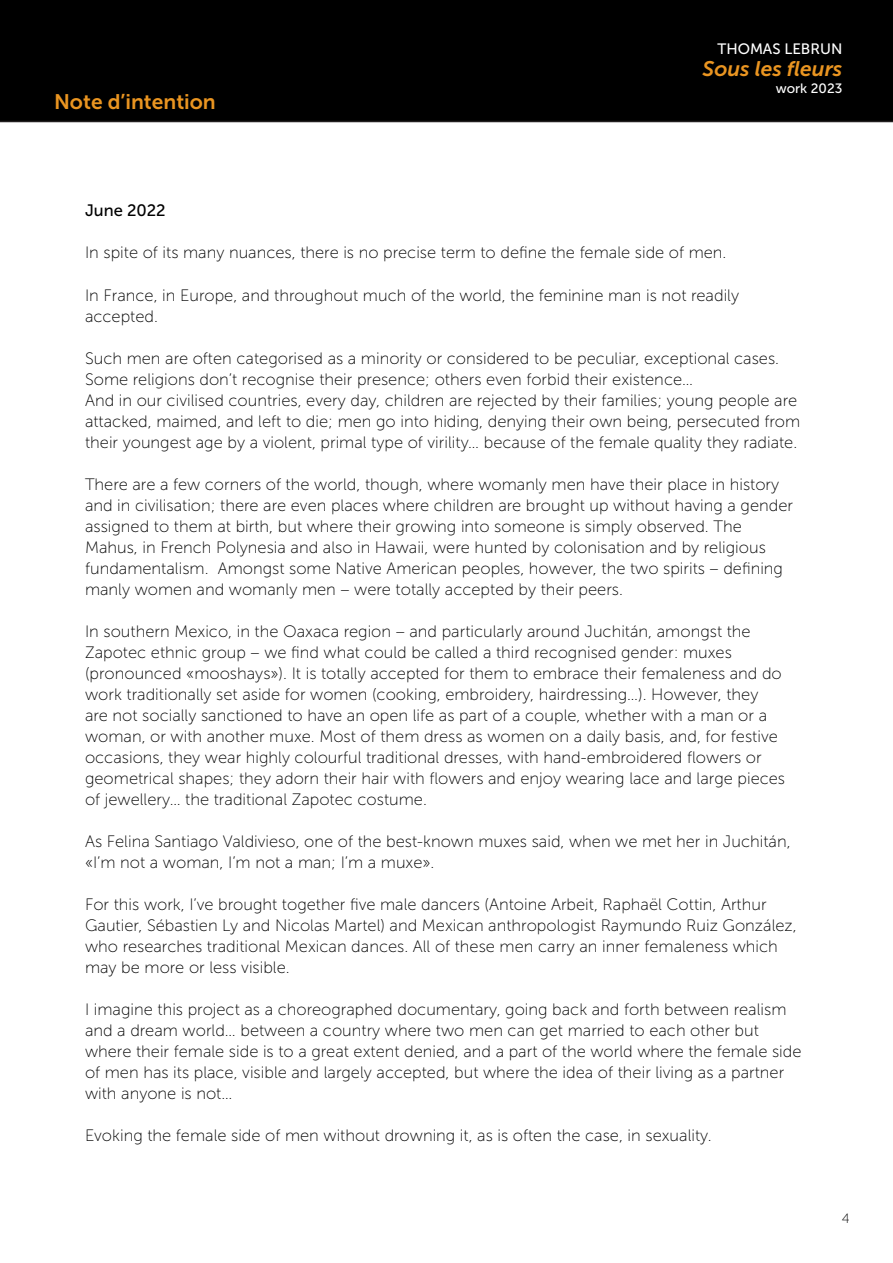
<style>
.page{position:relative;width:893px;height:1263px;background:#fff}
.page>*{position:absolute;margin:0;border:0;box-sizing:border-box;transform-origin:0 0}
.t1{font:21px "Museo Sans 700";color:#ea9521}
.t2{font:italic 21px "Museo Sans 700";color:#ea9521}
.t3{font:16.5px/21px "Museo Sans 100";color:#000}
.t4{font:16.5px "Museo Sans 500";color:#000}
.t5{font:15px "Museo Sans 500";color:#fff}
.t6{font:13.5px "Museo Sans 500";color:#fff}
.t7{font:13.5px "Museo Sans 100";color:#000}
</style>
<div class="page">
<div style="left:0;top:0;width:893px;height:122px;background:#000"></div>
<p class="t1" style="left:54px;top:90px;width:163px">Note d’intention</p>
<p class="t5" style="left:717px;top:40px;width:126px">THOMAS LEBRUN</p>
<p class="t2" style="left:703px;top:57px;width:141px">Sous les fleurs</p>
<p class="t6" style="left:776px;top:81px;width:68px">work 2023</p>
<p class="t4" style="left:85px;top:202px;width:82px">June 2022</p>
<p class="t3" style="left:85px;top:242px;width:643px">In spite of its many nuances, there is no precise term to define the female side of men.</p>
<p class="t3" style="left:85px;top:284px;width:656px">In France, in Europe, and throughout much of the world, the feminine man is not readily accepted.</p>
<p class="t3" style="left:85px;top:348px;width:717px">Such men are often categorised as a minority or considered to be peculiar, exceptional cases.<br>Some religions don’t recognise their presence; others even forbid their existence…<br>And in our civilised countries, every day, children are rejected by their families; young people are attacked, maimed, and left to die; men go into hiding, denying their own being, persecuted from their youngest age by a violent, primal type of virility… because of the female quality they radiate.</p>
<p class="t3" style="left:85px;top:474px;width:710px">There are a few corners of the world, though, where womanly men have their place in history and in civilisation; there are even places where children are brought up without having a gender assigned to them at birth, but where their growing into someone is simply observed. The Mahus, in French Polynesia and also in Hawaii, were hunted by colonisation and by religious fundamentalism. Amongst some Native American peoples, however, the two spirits – defining manly women and womanly men – were totally accepted by their peers.</p>
<p class="t3" style="left:85px;top:621px;width:702px">In southern Mexico, in the Oaxaca region – and particularly around Juchitán, amongst the Zapotec ethnic group – we find what could be called a third recognised gender: muxes (pronounced «mooshays»). It is totally accepted for them to embrace their femaleness and do work traditionally set aside for women (cooking, embroidery, hairdressing…). However, they are not socially sanctioned to have an open life as part of a couple, whether with a man or a woman, or with another muxe. Most of them dress as women on a daily basis, and, for festive occasions, they wear highly colourful traditional dresses, with hand-embroidered flowers or geometrical shapes; they adorn their hair with flowers and enjoy wearing lace and large pieces of jewellery… the traditional Zapotec costume.</p>
<p class="t3" style="left:85px;top:831px;width:707px">As Felina Santiago Valdivieso, one of the best-known muxes said, when we met her in Juchitán, «I’m not a woman, I’m not a man; I’m a muxe».</p>
<p class="t3" style="left:85px;top:894px;width:713px">For this work, I’ve brought together five male dancers (Antoine Arbeit, Raphaël Cottin, Arthur Gautier, Sébastien Ly and Nicolas Martel) and Mexican anthropologist Raymundo Ruiz González, who researches traditional Mexican dances. All of these men carry an inner femaleness which may be more or less visible.</p>
<p class="t3" style="left:85px;top:999px;width:718px">I imagine this project as a choreographed documentary, going back and forth between realism and a dream world… between a country where two men can get married to each other but where their female side is to a great extent denied, and a part of the world where the female side of men has its place, visible and largely accepted, but where the idea of their living as a partner with anyone is not…</p>
<p class="t3" style="left:85px;top:1125px;width:628px">Evoking the female side of men without drowning it, as is often the case, in sexuality.</p>
<p class="t7" style="left:842px;top:1211px;width:9px">4</p>
</div>
